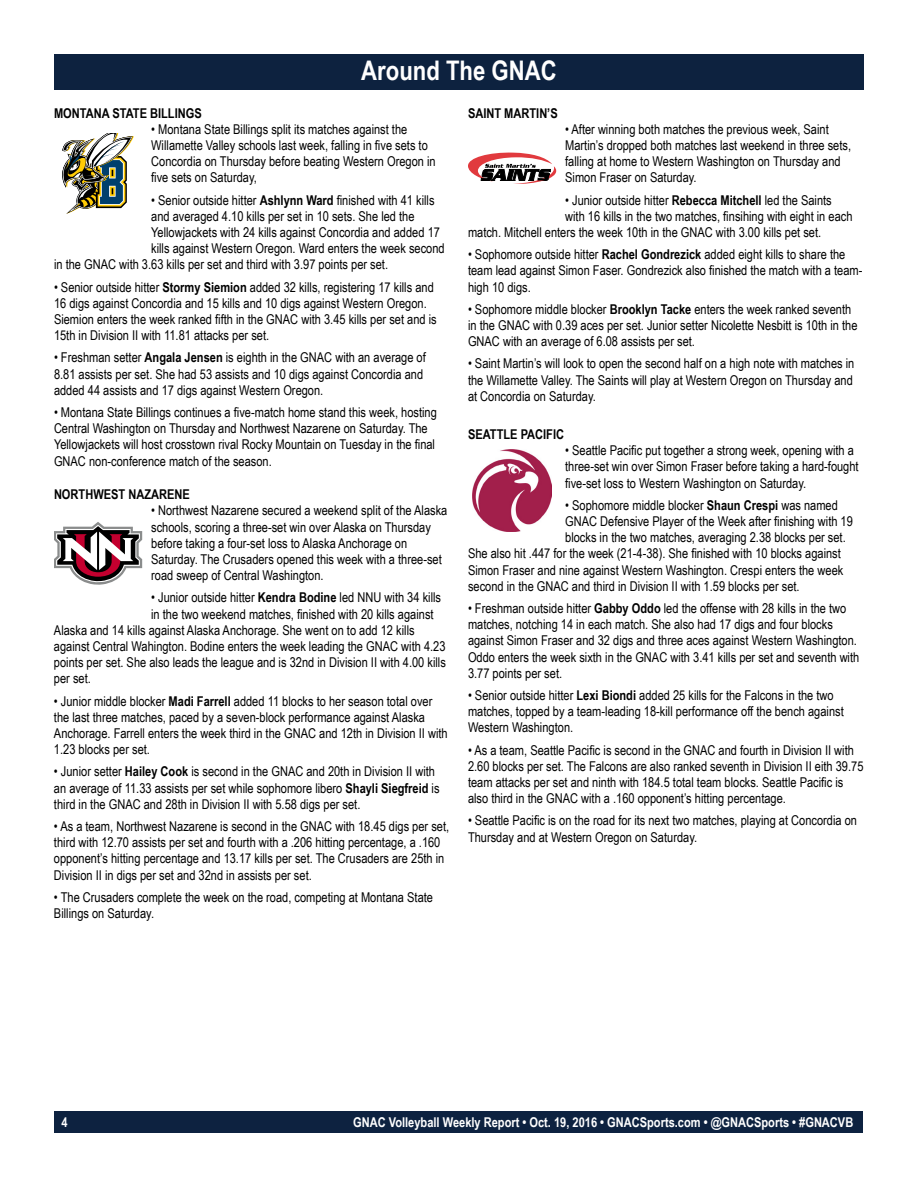
<style>
.page{position:relative;width:918px;height:1188px;background:#fff}
.page>*{position:absolute;margin:0;border:0;box-sizing:border-box;transform-origin:0 0}
.t1{font:700 27px "Arial Narrow";color:#fff}
.t2{font:13.5px/16.2px "Arial Narrow";color:#000}
.t3{font:700 13.5px "Arial Narrow";color:#fff}
.t4{font:700 13.5px "Arial Narrow";color:#000}
.s1{font-weight:700}
</style>
<div class="page">
<div style="left:55px;top:1111px;width:808px;height:22px;background:#0d2240"></div>
<div style="left:54px;top:54px;width:810px;height:36px;background:#0d223f"></div>
<svg style="left:62px;top:133px;width:72px;height:81px"></svg>
<svg style="left:54px;top:522px;width:88px;height:63px"></svg>
<svg style="left:468px;top:153px;width:88px;height:31px"></svg>
<img style="left:472px;top:450px;width:80px;height:81px">
<h1 class="t1" style="left:361px;top:50px;width:197px">Around The GNAC</h1>
<p class="t4" style="left:54px;top:103px;width:149px">MONTANA STATE BILLINGS</p>
<p class="t2" style="left:151px;top:120px;width:286px">• Montana State Billings split its matches against the Willamette Valley schools last week, falling in five sets to Concordia on Thursday before beating Western Oregon in five sets on Saturday,</p>
<p class="t2" style="left:151px;top:191px;width:285px">• Senior outside hitter <span class="s1">Ashlynn Ward</span> finished with 41 kills</p>
<p class="t2" style="left:151px;top:207px;width:265px">and averaged 4.10 kills per set in 10 sets. She led the</p>
<p class="t2" style="left:151px;top:224px;width:290px">Yellowjackets with 24 kills against Concordia and added 17</p>
<p class="t2" style="left:151px;top:240px;width:295px">kills against Western Oregon. Ward enters the week second</p>
<p class="t2" style="left:54px;top:256px;width:336px">in the GNAC with 3.63 kills per set and third with 3.97 points per set.</p>
<p class="t2" style="left:54px;top:278px;width:384px">• Senior outside hitter <span class="s1">Stormy Siemion</span> added 32 kills, registering 17 kills and 16 digs against Concordia and 15 kills and 10 digs against Western Oregon.<br>Siemion enters the week ranked fifth in the GNAC with 3.45 kills per set and is 15th in Division II with 11.81 attacks per set.</p>
<p class="t2" style="left:54px;top:349px;width:373px">• Freshman setter <span class="s1">Angala Jensen</span> is eighth in the GNAC with an average of<br>8.81 assists per set. She had 53 assists and 10 digs against Concordia and added 44 assists and 17 digs against Western Oregon.</p>
<p class="t2" style="left:54px;top:404px;width:384px">• Montana State Billings continues a five-match home stand this week, hosting Central Washington on Thursday and Northwest Nazarene on Saturday. The Yellowjackets will host crosstown rival Rocky Mountain on Tuesday in the final GNAC non-conference match of the season.</p>
<p class="t4" style="left:54px;top:484px;width:137px">NORTHWEST NAZARENE</p>
<p class="t2" style="left:151px;top:502px;width:298px">• Northwest Nazarene secured a weekend split of the Alaska schools, scoring a three-set win over Alaska on Thursday before taking a four-set loss to Alaska Anchorage on Saturday. The Crusaders opened this week with a three-set road sweep of Central Washington.</p>
<p class="t2" style="left:151px;top:589px;width:291px">• Junior outside hitter <span class="s1">Kendra Bodine</span> led NNU with 34 kills</p>
<p class="t2" style="left:151px;top:605px;width:284px">in the two weekend matches, finished with 20 kills against</p>
<p class="t2" style="left:54px;top:621px;width:362px">Alaska and 14 kills against Alaska Anchorage. She went on to add 12 kills</p>
<p class="t2" style="left:54px;top:638px;width:393px">against Central Wahington. Bodine enters the week leading the GNAC with 4.23</p>
<p class="t2" style="left:54px;top:654px;width:393px">points per set. She also leads the league and is 32nd in Division II with 4.00 kills</p>
<p class="t2" style="left:54px;top:670px;width:38px">per set.</p>
<p class="t2" style="left:54px;top:692px;width:395px">• Junior middle blocker <span class="s1">Madi Farrell</span> added 11 blocks to her season total over the last three matches, paced by a seven-block performance against Alaska Anchorage. Farrell enters the week third in the GNAC and 12th in Division II with 1.23 blocks per set.</p>
<p class="t2" style="left:54px;top:763px;width:387px">• Junior setter <span class="s1">Hailey Cook</span> is second in the GNAC and 20th in Division II with an average of 11.33 assists per set while sophomore libero <span class="s1">Shayli Siegfreid</span> is third in the GNAC and 28th in Division II with 5.58 digs per set.</p>
<p class="t2" style="left:54px;top:818px;width:397px">• As a team, Northwest Nazarene is second in the GNAC with 18.45 digs per set, third with 12.70 assists per set and fourth with a .206 hitting percentage, a .160 opponent’s hitting percentage and 13.17 kills per set. The Crusaders are 25th in Division II in digs per set and 32nd in assists per set.</p>
<p class="t2" style="left:54px;top:888px;width:381px">• The Crusaders complete the week on the road, competing at Montana State<br>Billings on Saturday.</p>
<p class="t4" style="left:468px;top:103px;width:91px">SAINT MARTIN’S</p>
<p class="t2" style="left:565px;top:120px;width:287px">• After winning both matches the previous week, Saint Martin’s dropped both matches last weekend in three sets, falling at home to Western Washington on Thursday and Simon Fraser on Saturday.</p>
<p class="t2" style="left:565px;top:191px;width:268px">• Junior outside hitter <span class="s1">Rebecca Mitchell</span> led the Saints</p>
<p class="t2" style="left:565px;top:207px;width:289px">with 16 kills in the two matches, finsihing with eight in each</p>
<p class="t2" style="left:468px;top:224px;width:355px">match. Mitchell enters the week 10th in the GNAC with 3.00 kills pet set.</p>
<p class="t2" style="left:468px;top:246px;width:396px">• Sophomore outside hitter <span class="s1">Rachel Gondrezick</span> added eight kills to share the team lead against Simon Faser. Gondrezick also finished the match with a team&shy;high 10 digs.</p>
<p class="t2" style="left:468px;top:300px;width:391px">• Sophomore middle blocker <span class="s1">Brooklyn Tacke</span> enters the week ranked seventh in the GNAC with 0.39 aces per set. Junior setter Nicolette Nesbitt is 10th in the<br>GNAC with an average of 6.08 assists per set.</p>
<p class="t2" style="left:468px;top:355px;width:388px;text-align:justify">• Saint Martin’s will look to open the second half on a high note with matches in the Willamette Valley. The Saints will play at Western Oregon on Thursday and at Concordia on Saturday.</p>
<p class="t4" style="left:468px;top:424px;width:98px">SEATTLE PACIFIC</p>
<p class="t2" style="left:565px;top:442px;width:295px">• Seattle Pacific put together a strong week, opening with a three-set win over Simon Fraser before taking a hard-fought five-set loss to Western Washington on Saturday.</p>
<p class="t2" style="left:565px;top:496px;width:274px">• Sophomore middle blocker <span class="s1">Shaun Crespi</span> was named</p>
<p class="t2" style="left:565px;top:513px;width:289px">GNAC Defensive Player of the Week after finishing with 19</p>
<p class="t2" style="left:565px;top:529px;width:282px">blocks in the two matches, averaging 2.38 blocks per set.</p>
<p class="t2" style="left:468px;top:545px;width:374px">She also hit .447 for the week (21-4-38). She finished with 10 blocks against</p>
<p class="t2" style="left:468px;top:561px;width:377px">Simon Fraser and nine against Western Washington. Crespi enters the week</p>
<p class="t2" style="left:468px;top:577px;width:333px">second in the GNAC and third in Division II with 1.59 blocks per set.</p>
<p class="t2" style="left:468px;top:600px;width:393px">• Freshman outside hitter <span class="s1">Gabby Oddo</span> led the offense with 28 kills in the two matches, notching 14 in each match. She also had 17 digs and four blocks against Simon Fraser and 32 digs and three aces against Western Washington.<br>Oddo enters the week sixth in the GNAC with 3.41 kills per set and seventh with 3.77 points per set.</p>
<p class="t2" style="left:468px;top:687px;width:377px">• Senior outside hitter <span class="s1">Lexi Biondi</span> added 25 kills for the Falcons in the two matches, topped by a team-leading 18-kill performance off the bench against<br>Western Washington.</p>
<p class="t2" style="left:468px;top:741px;width:397px">• As a team, Seattle Pacific is second in the GNAC and fourth in Division II with 2.60 blocks per set. The Falcons are also ranked seventh in Division II eith 39.75 team attacks per set and ninth with 184.5 total team blocks. Seattle Pacific is also third in the GNAC with a .160 opponent’s hitting percentage.</p>
<p class="t2" style="left:468px;top:812px;width:391px">• Seattle Pacific is on the road for its next two matches, playing at Concordia on<br>Thursday and at Western Oregon on Saturday.</p>
<p class="t3" style="left:61px;top:1112px;width:8px">4</p>
<p class="t3" style="left:353px;top:1112px;width:502px">GNAC Volleyball Weekly Report • Oct. 19, 2016 • GNACSports.com • @GNACSports • #GNACVB</p>
</div>
